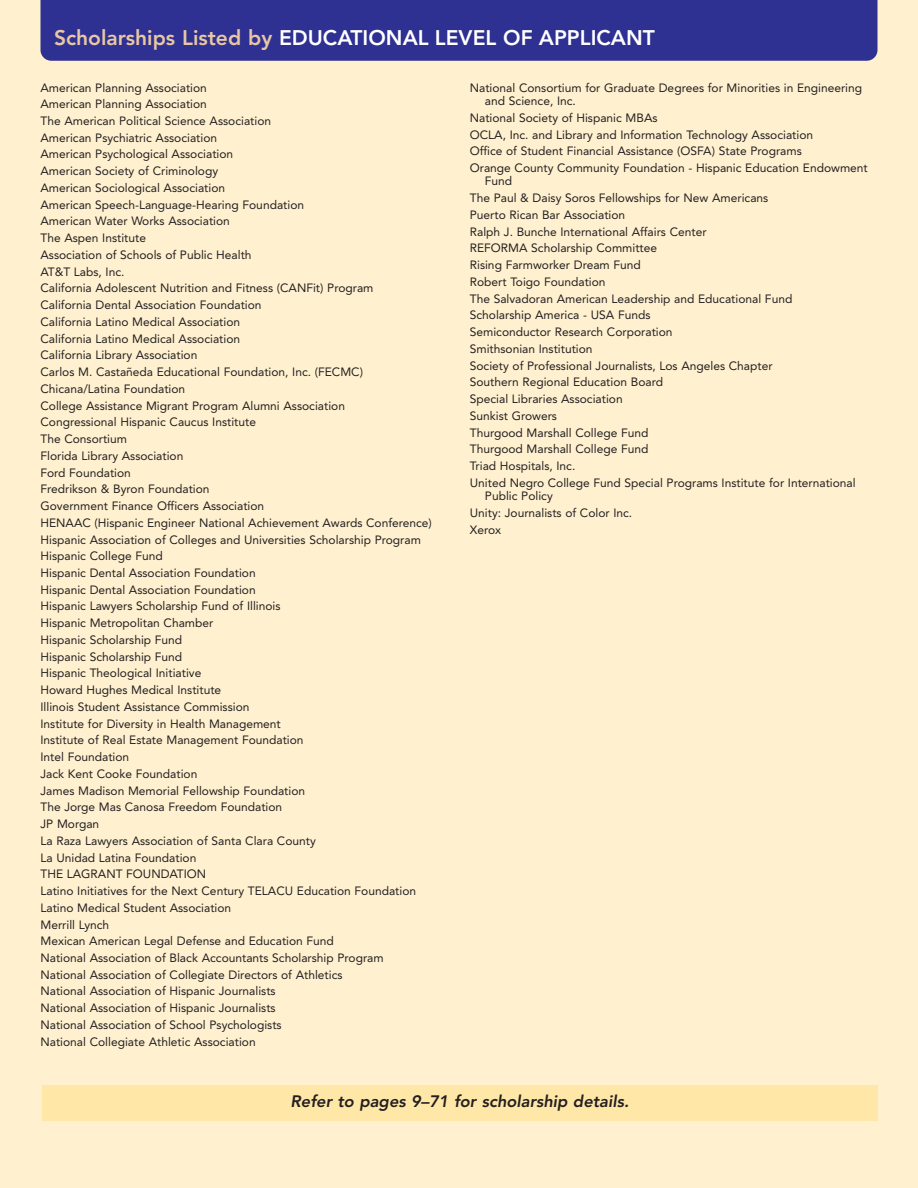
<style>
.page{position:relative;width:918px;height:1188px;background:#fff1d0}
.page>*{position:absolute;margin:0;border:0;box-sizing:border-box;transform-origin:0 0}
.t1{font:800 21px "Avenir";color:#fff}
.t2{font:800 16.5px "Avenir";color:#231f20}
.t3{font:12px/16.8px "Avenir";color:#231f20}
.s1{color:#e8c7a2}
</style>
<div class="page">
<div style="left:40px;top:0;width:838px;height:61px;background:#2e3092"></div>
<div style="left:42px;top:1085px;width:836px;height:35px;background:#ffe7a7"></div>
<h1 class="t1" style="left:54px;top:29px;width:602px"><span class="s1">Scholarships Listed by</span> EDUCATIONAL LEVEL OF APPLICANT</h1>
<p class="t3" style="left:40px;top:80px;width:393px">American Planning Association<br>American Planning Association<br>The American Political Science Association<br>American Psychiatric Association<br>American Psychological Association<br>American Society of Criminology<br>American Sociological Association<br>American Speech-Language-Hearing Foundation<br>American Water Works Association<br>The Aspen Institute<br>Association of Schools of Public Health<br>AT&amp;T Labs, Inc.<br>California Adolescent Nutrition and Fitness (CANFit) Program<br>California Dental Association Foundation<br>California Latino Medical Association<br>California Latino Medical Association<br>California Library Association<br>Carlos M. Castañeda Educational Foundation, Inc. (FECMC)<br>Chicana/Latina Foundation<br>College Assistance Migrant Program Alumni Association<br>Congressional Hispanic Caucus Institute<br>The Consortium<br>Florida Library Association<br>Ford Foundation<br>Fredrikson &amp; Byron Foundation<br>Government Finance Officers Association<br>HENAAC (Hispanic Engineer National Achievement Awards Conference)<br>Hispanic Association of Colleges and Universities Scholarship Program Hispanic College Fund<br>Hispanic Dental Association Foundation<br>Hispanic Dental Association Foundation<br>Hispanic Lawyers Scholarship Fund of Illinois<br>Hispanic Metropolitan Chamber<br>Hispanic Scholarship Fund<br>Hispanic Scholarship Fund<br>Hispanic Theological Initiative<br>Howard Hughes Medical Institute<br>Illinois Student Assistance Commission<br>Institute for Diversity in Health Management<br>Institute of Real Estate Management Foundation<br>Intel Foundation<br>Jack Kent Cooke Foundation<br>James Madison Memorial Fellowship Foundation<br>The Jorge Mas Canosa Freedom Foundation<br>JP Morgan<br>La Raza Lawyers Association of Santa Clara County<br>La Unidad Latina Foundation<br>THE LAGRANT FOUNDATION<br>Latino Initiatives for the Next Century TELACU Education Foundation Latino Medical Student Association<br>Merrill Lynch<br>Mexican American Legal Defense and Education Fund<br>National Association of Black Accountants Scholarship Program National Association of Collegiate Directors of Athletics<br>National Association of Hispanic Journalists<br>National Association of Hispanic Journalists<br>National Association of School Psychologists<br>National Collegiate Athletic Association</p>
<p class="t3" style="left:485px;top:82px;width:379px;line-height:13.5px;text-indent:-15px">National Consortium for Graduate Degrees for Minorities in Engineering and Science, Inc.</p>
<p class="t3" style="left:470px;top:110px;width:400px">National Society of Hispanic MBAs<br>OCLA, Inc. and Library and Information Technology Association<br>Office of Student Financial Assistance (OSFA) State Programs<br>Orange County Community Foundation - Hispanic Education Endowment</p>
<p class="t3" style="left:470px;top:174px;width:387px;text-indent:15px">Fund<br>The Paul &amp; Daisy Soros Fellowships for New Americans<br>Puerto Rican Bar Association<br>Ralph J. Bunche International Affairs Center<br>REFORMA Scholarship Committee<br>Rising Farmworker Dream Fund<br>Robert Toigo Foundation<br>The Salvadoran American Leadership and Educational Fund Scholarship America - USA Funds<br>Semiconductor Research Corporation<br>Smithsonian Institution<br>Society of Professional Journalists, Los Angeles Chapter<br>Southern Regional Education Board<br>Special Libraries Association<br>Sunkist Growers<br>Thurgood Marshall College Fund<br>Thurgood Marshall College Fund<br>Triad Hospitals, Inc.<br>United Negro College Fund Special Programs Institute for International</p>
<p class="t3" style="left:470px;top:489px;width:164px;text-indent:15px">Public Policy<br>Unity: Journalists of Color Inc.<br>Xerox</p>
<h2 class="t2" style="left:291px;top:1094px;width:342px">Refer to pages 9–71 for scholarship details.</h2>
</div>
